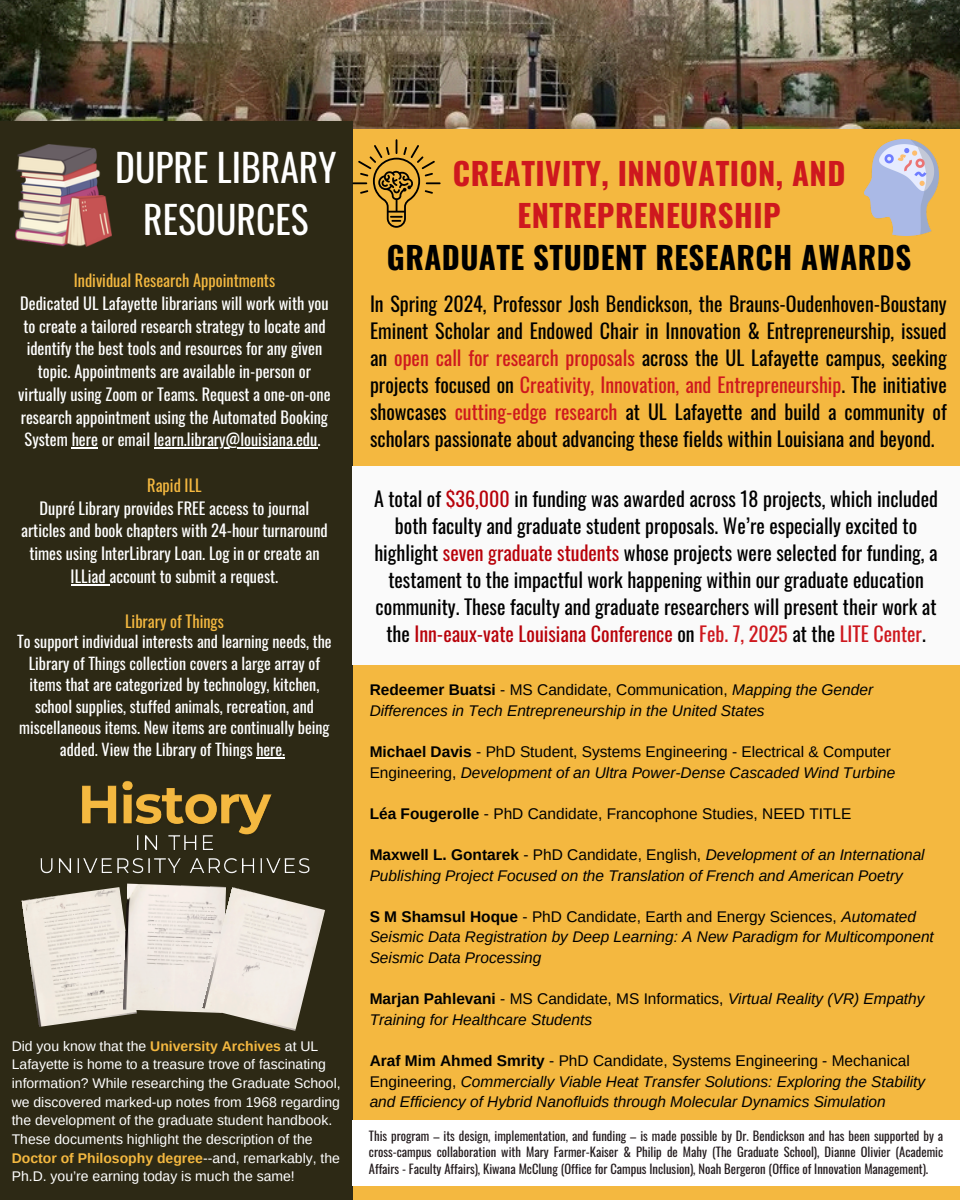
<style>
.page{position:relative;width:960px;height:1200px;background:#f4b840}
.page>*{position:absolute;margin:0;border:0;box-sizing:border-box;transform-origin:0 0}
.t1{font:37.6px/52.4px "Oswald";color:#fff;text-align:center}
.t2{font:700 30.8px/42px "Oswald";letter-spacing:.015em;color:#ce181e;text-align:center}
.t3{font:20px/27px "Oswald";color:#000;text-align:justify}
.t4{font:16.4px/22.8px "Oswald";color:#fff;text-align:center}
.t5{font:16.4px "Oswald";color:#f4b840}
.t6{font:16px/21.4px "Oswald";color:#fff;text-align:center}
.t7{font:italic 15.4px/20.6px "Arimo";color:#000}
.t8{font:15.4px/20.6px "Arimo";color:#000}
.t9{font:14px/18.6px "Arimo";color:#fff}
.t10{font:12.6px/16.8px "Oswald";color:#241c1e;text-align:justify}
.s1{color:#f4b840}
.s2{font-weight:700;color:#f4b840}
.s3{color:#000}
.s4{color:#ce181e}
.s5{color:#b8020a}
.s6{font-weight:700;font-style:normal}
.s7{font-style:normal}
.s8{font-weight:700}
.s9{font-style:italic}
</style>
<div class="page">
<img style="left:0;top:0;width:960px;height:128px">
<div style="left:0;top:121px;width:353px;height:1078px;background:#2d2915"></div>
<img style="left:864px;top:139px;width:75px;height:96px">
<div style="left:352px;top:466px;width:608px;height:199px;background:#fafafa"></div>
<svg style="left:352px;top:139px;width:89px;height:89px"></svg>
<div style="left:352px;top:1121px;width:608px;height:65px;background:#fff"></div>
<img style="left:16px;top:144px;width:95px;height:102px">
<svg style="left:72px;top:448px;width:26px;height:1px"></svg>
<hr style="left:154px;top:448px;width:163px;height:1px;background:#fff">
<hr style="left:71px;top:584px;width:35px;height:2px;background:#fff">
<svg style="left:256px;top:757px;width:29px;height:1px"></svg>
<img style="left:21px;top:887px;width:116px;height:140px">
<img style="left:123px;top:884px;width:101px;height:129px">
<img style="left:202px;top:887px;width:123px;height:144px">
<img style="left:82px;top:780px;width:190px;height:51px">
<img style="left:40px;top:831px;width:270px;height:43px">
<h6 class="t1" style="left:115px;top:139px;width:223px">DUPRE LIBRARY<br>RESOURCES</h6>
<h6 class="t4" style="left:18px;top:268px;width:314px"><span class="s1">Individual Research Appointments<br></span>Dedicated UL Lafayette librarians will work with you to create a tailored research strategy to locate and identify the best tools and resources for any given topic. Appointments are available in-person or virtually using Zoom or Teams. Request a one-on-one research appointment using the Automated Booking System here or email learn.library@louisiana.edu.</h6>
<p class="t4" style="left:21px;top:473px;width:308px"><span class="s1">Rapid ILL<br></span>Dupré Library provides FREE access to journal articles and book chapters with 24-hour turnaround times using InterLibrary Loan. Log in or create an ILLiad account to submit a request.</p>
<p class="t5" style="left:125px;top:609px;width:100px">Library of Things</p>
<p class="t6" style="left:17px;top:631px;width:316px">To support individual interests and learning needs, the<br>Library of Things collection covers a large array of</p>
<p class="t6" style="left:19px;top:673px;width:312px">items that are categorized by technology, kitchen, school supplies, stuffed animals, recreation, and miscellaneous items. New items are continually being added. View the Library of Things here.</p>
<h6 class="t9" style="left:12px;top:1036px;width:330px">Did you know that the <span class="s2">University Archives</span> at UL Lafayette is home to a treasure trove of fascinating information? While researching the Graduate School, we discovered marked-up notes from 1968 regarding the development of the graduate student handbook.<br>These documents highlight the description of the <span class="s2">Doctor of Philosophy degree</span>--and, remarkably, the Ph.D. you’re earning today is much the same!</h6>
<h6 class="t2" style="left:387px;top:151px;width:526px">CREATIVITY, INNOVATION, AND<br>ENTREPRENEURSHIP<br><span class="s3">GRADUATE STUDENT RESEARCH AWARDS</span></h6>
<p class="t3" style="left:370px;top:290px;width:578px">In Spring 2024, Professor Josh Bendickson, the Brauns-Oudenhoven-Boustany Eminent Scholar and Endowed Chair in Innovation &amp; Entrepreneurship, issued an <span class="s4">open call for research proposals</span> across the UL Lafayette campus, seeking projects focused on <span class="s4">Creativity, Innovation, and Entrepreneurship</span>. The initiative showcases <span class="s4">cutting-edge research</span> at UL Lafayette and build a community of scholars passionate about advancing these fields within Louisiana and beyond.</p>
<p class="t3" style="left:374px;top:485px;width:566px;text-align:center">A total of <span class="s5">$36,000</span> in funding was awarded across 18 projects, which included both faculty and graduate student proposals. We’re especially excited to highlight <span class="s5">seven graduate students</span> whose projects were selected for funding, a testament to the impactful work happening within our graduate education community. These faculty and graduate researchers will present their work at the <span class="s5">Inn-eaux-vate Louisiana Conference</span> on <span class="s4">Feb. 7, 2025</span> at the <span class="s4">LITE Center</span>.</p>
<p class="t7" style="left:370px;top:679px;width:505px"><span class="s6">Redeemer Buatsi</span> <span class="s7">- MS Candidate, Communication,</span> Mapping the Gender<br>Differences in Tech Entrepreneurship in the United States</p>
<p class="t8" style="left:370px;top:741px;width:527px"><span class="s8">Michael Davis</span> - PhD Student, Systems Engineering - Electrical &amp; Computer<br>Engineering, <span class="s9">Development of an Ultra Power-Dense Cascaded Wind Turbine</span></p>
<p class="t8" style="left:370px;top:803px;width:483px"><span class="s8">Léa Fougerolle</span> - PhD Candidate, Francophone Studies, NEED TITLE</p>
<h3 class="t7" style="left:370px;top:844px;width:557px"><span class="s6">Maxwell L. Gontarek</span> <span class="s7">- PhD Candidate, English,</span> Development of an International<br>Publishing Project Focused on the Translation of French and American Poetry</h3>
<h5 class="t7" style="left:370px;top:906px;width:566px"><span class="s6">S M Shamsul Hoque</span> <span class="s7">- PhD Candidate, Earth and Energy Sciences,</span> Automated<br>Seismic Data Registration by Deep Learning: A New Paradigm for Multicomponent<br>Seismic Data Processing</h5>
<h5 class="t7" style="left:370px;top:989px;width:556px"><span class="s6">Marjan Pahlevani</span> <span class="s7">- MS Candidate, MS Informatics,</span> Virtual Reality (VR) Empathy<br>Training for Healthcare Students</h5>
<h6 class="t7" style="left:370px;top:1050px;width:557px"><span class="s6">Araf Mim Ahmed Smrity</span> <span class="s7">- PhD Candidate, Systems Engineering - Mechanical<br>Engineering,</span> Commercially Viable Heat Transfer Solutions: Exploring the Stability and Efficiency of Hybrid Nanofluids through Molecular Dynamics Simulation</h6>
<h6 class="t10" style="left:369px;top:1126px;width:576px">This program – its design, implementation, and funding – is made possible by Dr. Bendickson and has been supported by a cross-campus collaboration with Mary Farmer-Kaiser &amp; Philip de Mahy (The Graduate School), Dianne Olivier (Academic Affairs - Faculty Affairs), Kiwana McClung (Office for Campus Inclusion), Noah Bergeron (Office of Innovation Management).</h6>
</div>
